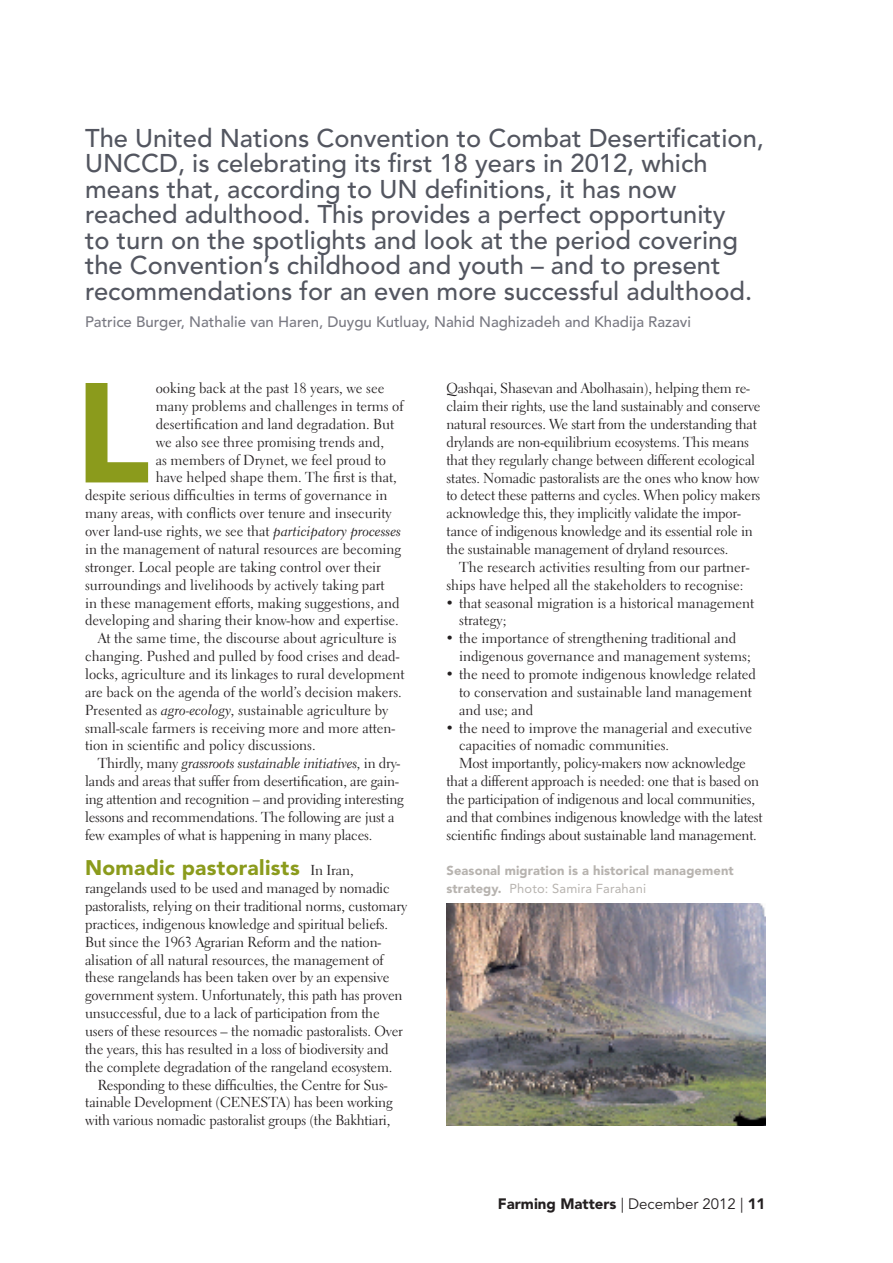
<style>
.page{position:relative;width:893px;height:1263px;background:#fff}
.page>*{position:absolute;margin:0;border:0;box-sizing:border-box;transform-origin:0 0}
.t1{font:900 140.4px "Avenir LT Std";color:#8b9b1c}
.t2{font:500 25.5px/25.5px "Avenir LT Std";color:#535660}
.t3{font:900 21px "Avenir LT Std";letter-spacing:.015em;color:#8b9b1c}
.t4{font:500 15px "Avenir LT Std";color:#797982}
.t5{font:900 15px "Avenir LT Std";color:#231f20}
.t6{font:14.4px/17.9px "Electra LT Std";letter-spacing:-.01em;color:#231f20}
.t7{font:14.4px "Electra LT Std Cursive";letter-spacing:-.015em;color:#231f20}
.t8{font:900 12.9px/17.9px "Avenir LT Std";letter-spacing:.01em;color:#b7b3af}
.s1{font-family:"Electra LT Std Cursive"}
.s2{font-family:"Electra LT Std"}
.s3{font-family:"Electra LT Std";font-weight:400;font-size:14.4px;color:#231f20}
.s4{font-weight:400}
</style>
<div class="page">
<img style="left:446px;top:904px;width:319px;height:221px">
<p class="t2" style="left:85px;top:126px;width:680px">The United Nations Convention to Combat Desertification, UNCCD, is celebrating its first 18 years in 2012, which means that, according to UN definitions, it has now reached adulthood. This provides a perfect opportunity<br>to turn on the spotlights and look at the period covering the Convention’s childhood and youth – and to present recommendations for an even more successful adulthood.</p>
<p class="t4" style="left:85px;top:313px;width:607px">Patrice Burger, Nathalie van Haren, Duygu Kutluay, Nahid Naghizadeh and Khadija Razavi</p>
<h1 class="t1" style="left:75px;top:349px;width:77px">L</h1>
<p class="t6" style="left:156px;top:379px;width:230px">ooking back at the past 18 years, we see</p>
<p class="t6" style="left:156px;top:397px;width:249px">many problems and challenges in terms of</p>
<p class="t6" style="left:156px;top:415px;width:240px">desertification and land degradation. But</p>
<p class="t6" style="left:156px;top:433px;width:230px">we also see three promising trends and,</p>
<p class="t6" style="left:156px;top:451px;width:232px">as members of Drynet, we feel proud to</p>
<p class="t6" style="left:156px;top:469px;width:242px">have helped shape them. The first is that,</p>
<p class="t6" style="left:85px;top:486px;width:304px">despite serious difficulties in terms of governance in</p>
<p class="t6" style="left:85px;top:504px;width:308px">many areas, with conflicts over tenure and insecurity</p>
<p class="t6" style="left:85px;top:522px;width:318px">over land-use rights, we see that <span class="s1">participatory processes</span></p>
<p class="t6" style="left:85px;top:540px;width:318px">in the management of natural resources are becoming</p>
<p class="t6" style="left:85px;top:558px;width:297px">stronger. Local people are taking control over their</p>
<p class="t6" style="left:85px;top:576px;width:301px">surroundings and livelihoods by actively taking part</p>
<p class="t6" style="left:85px;top:594px;width:316px">in these management efforts, making suggestions, and</p>
<p class="t6" style="left:85px;top:611px;width:315px">developing and sharing their know-how and expertise.</p>
<p class="t6" style="left:98px;top:629px;width:300px">At the same time, the discourse about agriculture is</p>
<p class="t6" style="left:85px;top:647px;width:316px">changing. Pushed and pulled by food crises and dead-</p>
<p class="t6" style="left:85px;top:665px;width:321px">locks, agriculture and its linkages to rural development</p>
<p class="t6" style="left:85px;top:683px;width:318px">are back on the agenda of the world’s decision makers.</p>
<p class="t6" style="left:85px;top:701px;width:305px">Presented as <span class="s1">agro-ecology, s</span>ustainable agriculture by</p>
<p class="t6" style="left:85px;top:719px;width:312px">small-scale farmers is receiving more and more atten-</p>
<p class="t6" style="left:85px;top:736px;width:232px">tion in scientific and policy discussions.</p>
<p class="t7" style="left:98px;top:754px;width:304px"><span class="s2">Thirdly, many</span> grassroots sustainable initiatives, <span class="s2">in dry-</span></p>
<p class="t6" style="left:85px;top:772px;width:320px">lands and areas that suffer from desertification, are gain&shy;ing attention and recognition – and providing interesting lessons and recommendations. The following are just a few examples of what is happening in many places.</p>
<h3 class="t3" style="left:85px;top:855px;width:270px">Nomadic pastoralists <span class="s3">In Iran,</span></h3>
<p class="t6" style="left:85px;top:879px;width:324px">rangelands used to be used and managed by nomadic pastoralists, relying on their traditional norms, customary practices, indigenous knowledge and spiritual beliefs.<br>But since the 1963 Agrarian Reform and the nation&shy;alisation of all natural resources, the management of these rangelands has been taken over by an expensive government system. Unfortunately, this path has proven unsuccessful, due to a lack of participation from the users of these resources – the nomadic pastoralists. Over the years, this has resulted in a loss of biodiversity and the complete degradation of the rangeland ecosystem.</p>
<p class="t6" style="left:85px;top:1076px;width:309px;text-align:center">Responding to these difficulties, the Centre for Sus&shy;tainable Development (CENESTA) has been working with various nomadic pastoralist groups (the Bakhtiari,</p>
<p class="t6" style="left:446px;top:379px;width:316px">Qashqai, Shasevan and Abolhasain), helping them re&shy;claim their rights, use the land sustainably and conserve natural resources. We start from the understanding that drylands are non-equilibrium ecosystems. This means that they regularly change between different ecological states. Nomadic pastoralists are the ones who know how to detect these patterns and cycles. When policy makers acknowledge this, they implicitly validate the impor&shy;tance of indigenous knowledge and its essential role in the sustainable management of dryland resources.</p>
<p class="t6" style="left:446px;top:558px;width:304px;text-indent:13px">The research activities resulting from our partner&shy;ships have helped all the stakeholders to recognise:</p>
<p class="t6" style="left:459px;top:594px;width:296px;text-indent:-13px">• that seasonal migration is a historical management strategy;</p>
<p class="t6" style="left:459px;top:629px;width:293px;text-indent:-13px">• the importance of strengthening traditional and indigenous governance and management systems;</p>
<p class="t6" style="left:459px;top:665px;width:298px;text-indent:-13px">• the need to promote indigenous knowledge related to conservation and sustainable land management and use; and</p>
<p class="t6" style="left:446px;top:719px;width:307px">• the need to improve the managerial and executive</p>
<p class="t6" style="left:459px;top:737px;width:211px">capacities of nomadic communities.</p>
<p class="t6" style="left:459px;top:754px;width:288px">Most importantly, policy-makers now acknowledge</p>
<p class="t6" style="left:446px;top:772px;width:314px">that a different approach is needed: one that is based on</p>
<p class="t6" style="left:446px;top:790px;width:310px">the participation of indigenous and local communities,</p>
<p class="t6" style="left:446px;top:808px;width:317px">and that combines indigenous knowledge with the latest</p>
<p class="t6" style="left:446px;top:826px;width:312px">scientific findings about sustainable land management.</p>
<p class="t8" style="left:446px;top:862px;width:289px">Seasonal migration is a historical management strategy. <span class="s4">Photo: Samira Farahani</span></p>
<p class="t5" style="left:498px;top:1195px;width:269px">Farming Matters <span class="s4">| December 2012 |</span> 11</p>
</div>
